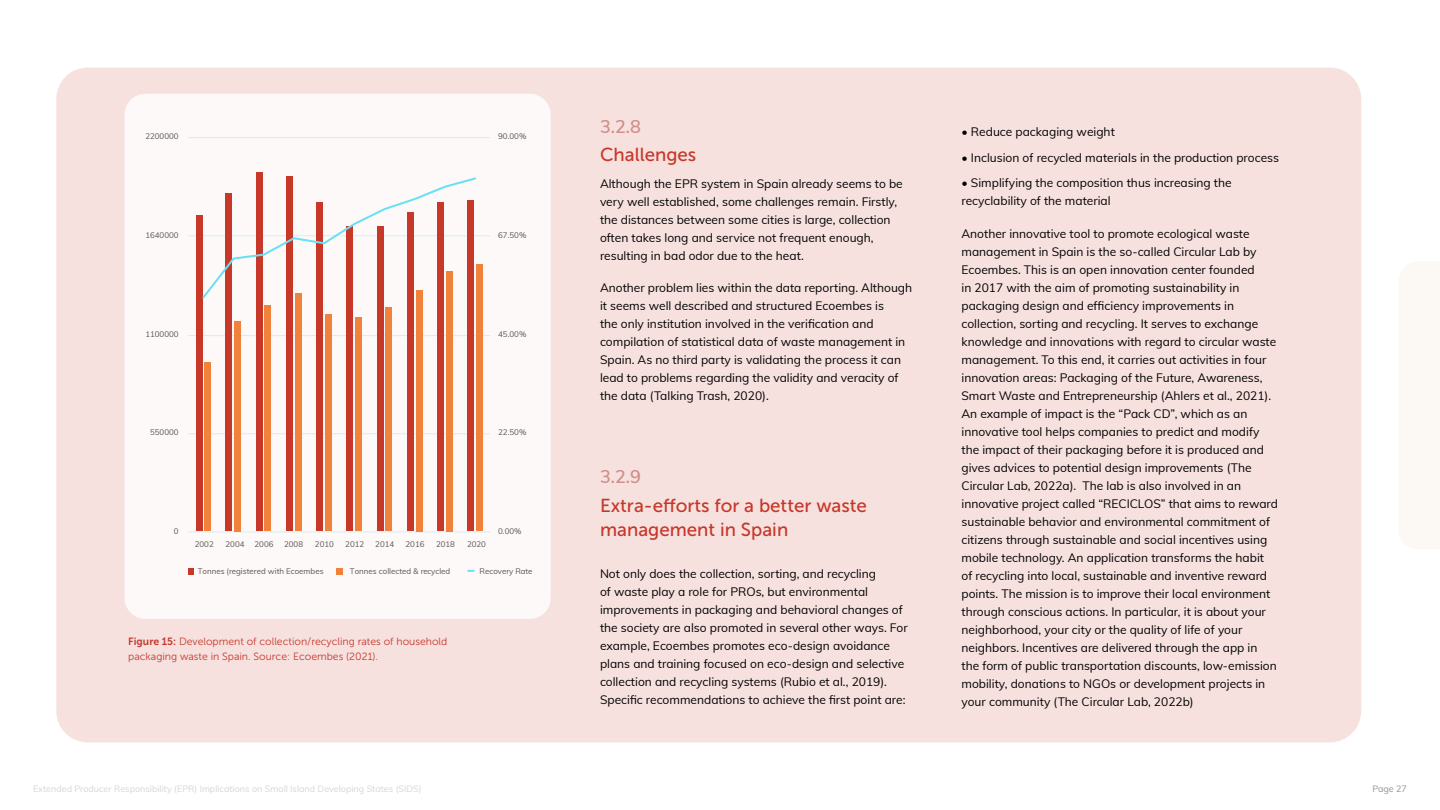
<style>
.page{position:relative;width:1440px;height:810px;background:#fff}
.page>*{position:absolute;margin:0;border:0;box-sizing:border-box;transform-origin:0 0}
.t1{font:18.75px/24.8px "Museo Sans 500";color:#c6372a}
.t2{font:600 18px "Muli";color:#d18e8a}
.t3{font:12px/18px "Muli";color:#000}
.t4{font:10.5px/15px "Museo Sans 300";color:#c6372a}
.t5{font:9px "Muli";color:#d8d6d6}
.t6{font:9px "Muli";color:#969191}
.t7{font:7.95px "Muli";color:#5c5454}
.s1{font-family:"Museo Sans 700"}
</style>
<div class="page">
<div style="left:56px;top:68px;width:1305px;height:674px;background:#f6e1df;border-radius:32px"></div>
<div style="left:124px;top:94px;width:427px;height:525px;background:#fdf9f8;border-radius:21px"></div>
<hr style="left:188px;top:433px;width:302px;height:1px;background:#d6edf2">
<hr style="left:188px;top:335px;width:302px;height:1px;background:#d6edf2">
<hr style="left:188px;top:235px;width:302px;height:1px;background:#d6edf2">
<hr style="left:188px;top:137px;width:302px;height:1px;background:#d6edf2">
<hr style="left:188px;top:531px;width:302px;height:1px;background:#d6edf2">
<div style="left:204px;top:362px;width:7px;height:169px;background:#f0823b"></div>
<div style="left:234px;top:321px;width:7px;height:210px;background:#f0823b"></div>
<div style="left:264px;top:305px;width:7px;height:226px;background:#f0823b"></div>
<div style="left:295px;top:293px;width:7px;height:238px;background:#f0823b"></div>
<div style="left:325px;top:314px;width:7px;height:217px;background:#f0823b"></div>
<div style="left:355px;top:318px;width:7px;height:213px;background:#f0823b"></div>
<div style="left:385px;top:307px;width:7px;height:224px;background:#f0823b"></div>
<div style="left:416px;top:290px;width:7px;height:241px;background:#f0823b"></div>
<div style="left:446px;top:271px;width:7px;height:260px;background:#f0823b"></div>
<div style="left:476px;top:264px;width:7px;height:267px;background:#f0823b"></div>
<div style="left:196px;top:216px;width:6px;height:315px;background:#c73829"></div>
<div style="left:225px;top:194px;width:7px;height:337px;background:#c73829"></div>
<div style="left:256px;top:173px;width:7px;height:358px;background:#c73829"></div>
<div style="left:286px;top:176px;width:7px;height:355px;background:#c73829"></div>
<div style="left:316px;top:202px;width:7px;height:329px;background:#c73829"></div>
<div style="left:346px;top:226px;width:7px;height:305px;background:#c73829"></div>
<div style="left:377px;top:226px;width:7px;height:305px;background:#c73829"></div>
<div style="left:407px;top:212px;width:7px;height:319px;background:#c73829"></div>
<div style="left:437px;top:202px;width:7px;height:329px;background:#c73829"></div>
<div style="left:468px;top:200px;width:6px;height:331px;background:#c73829"></div>
<svg style="left:201px;top:177px;width:276px;height:123px"></svg>
<svg style="left:188px;top:568px;width:5px;height:6px"></svg>
<div style="left:336px;top:568px;width:7px;height:6px;background:#f0823b"></div>
<svg style="left:468px;top:570px;width:6px;height:2px"></svg>
<div style="left:1399px;top:261px;width:41px;height:288px;background:#fcf8f3"></div>
<p class="t7" style="left:145px;top:131px;width:35px">2200000</p>
<p class="t7" style="left:145px;top:229px;width:35px">1640000</p>
<p class="t7" style="left:498px;top:131px;width:30px">90.00%</p>
<p class="t7" style="left:498px;top:229px;width:30px">67.50%</p>
<p class="t7" style="left:145px;top:328px;width:35px">1100000</p>
<p class="t7" style="left:498px;top:328px;width:30px">45.00%</p>
<p class="t7" style="left:150px;top:427px;width:30px">550000</p>
<p class="t7" style="left:498px;top:427px;width:30px">22.50%</p>
<p class="t7" style="left:174px;top:525px;width:6px">0</p>
<p class="t7" style="left:498px;top:525px;width:25px">0.00%</p>
<p class="t7" style="left:195px;top:539px;width:21px">2002</p>
<p class="t7" style="left:225px;top:539px;width:21px">2004</p>
<p class="t7" style="left:255px;top:539px;width:21px">2006</p>
<p class="t7" style="left:284px;top:539px;width:21px">2008</p>
<p class="t7" style="left:315px;top:539px;width:21px">2010</p>
<p class="t7" style="left:345px;top:539px;width:21px">2012</p>
<p class="t7" style="left:375px;top:539px;width:21px">2014</p>
<p class="t7" style="left:406px;top:539px;width:21px">2016</p>
<p class="t7" style="left:436px;top:539px;width:21px">2018</p>
<p class="t7" style="left:467px;top:539px;width:21px">2020</p>
<p class="t7" style="left:198px;top:566px;width:127px">Tonnes (registered with Ecoembes</p>
<p class="t7" style="left:350px;top:566px;width:102px">Tonnes collected &amp; recycled</p>
<p class="t7" style="left:480px;top:566px;width:55px">Recovery Rate</p>
<p class="t4" style="left:128px;top:634px;width:321px"><span class="s1">Figure 15:</span> Development of collection/recycling rates of household packaging waste in Spain. Source: Ecoembes (2021).</p>
<h2 class="t2" style="left:600px;top:113px;width:43px">3.2.8</h2>
<h1 class="t1" style="left:600px;top:143px;width:98px">Challenges</h1>
<p class="t3" style="left:600px;top:174px;width:304px">Although the EPR system in Spain already seems to be very well established, some challenges remain. Firstly, the distances between some cities is large, collection often takes long and service not frequent enough, resulting in bad odor due to the heat.</p>
<p class="t3" style="left:600px;top:278px;width:314px">Another problem lies within the data reporting. Although it seems well described and structured Ecoembes is<br>the only institution involved in the verification and compilation of statistical data of waste management in Spain. As no third party is validating the process it can lead to problems regarding the validity and veracity of the data (Talking Trash, 2020).</p>
<h2 class="t2" style="left:600px;top:463px;width:43px">3.2.9</h2>
<h1 class="t1" style="left:600px;top:493px;width:269px">Extra-efforts for a better waste management in Spain</h1>
<p class="t3" style="left:600px;top:564px;width:309px">Not only does the collection, sorting, and recycling<br>of waste play a role for PROs, but environmental improvements in packaging and behavioral changes of the society are also promoted in several other ways. For example, Ecoembes promotes eco-design avoidance plans and training focused on eco-design and selective collection and recycling systems (Rubio et al., 2019).<br>Specific recommendations to achieve the first point are:</p>
<p class="t3" style="left:962px;top:122px;width:155px">• Reduce packaging weight</p>
<p class="t3" style="left:962px;top:148px;width:319px">• Inclusion of recycled materials in the production process</p>
<p class="t3" style="left:962px;top:173px;width:272px">• Simplifying the composition thus increasing the recyclability of the material</p>
<p class="t3" style="left:962px;top:224px;width:318px">Another innovative tool to promote ecological waste management in Spain is the so-called Circular Lab by Ecoembes. This is an open innovation center founded<br>in 2017 with the aim of promoting sustainability in packaging design and efficiency improvements in collection, sorting and recycling. It serves to exchange knowledge and innovations with regard to circular waste management. To this end, it carries out activities in four innovation areas: Packaging of the Future, Awareness, Smart Waste and Entrepreneurship (Ahlers et al., 2021).<br>An example of impact is the “Pack CD”, which as an innovative tool helps companies to predict and modify the impact of their packaging before it is produced and gives advices to potential design improvements (The Circular Lab, 2022a). The lab is also involved in an innovative project called “RECICLOS” that aims to reward sustainable behavior and environmental commitment of citizens through sustainable and social incentives using mobile technology. An application transforms the habit<br>of recycling into local, sustainable and inventive reward points. The mission is to improve their local environment through conscious actions. In particular, it is about your neighborhood, your city or the quality of life of your neighbors. Incentives are delivered through the app in the form of public transportation discounts, low-emission mobility, donations to NGOs or development projects in your community (The Circular Lab, 2022b)</p>
<p class="t5" style="left:33px;top:782px;width:390px">Extended Producer Responsibility (EPR) Implications on Small Island Developing States (SIDS)</p>
<p class="t6" style="left:1372px;top:782px;width:36px">Page 27</p>
</div>
